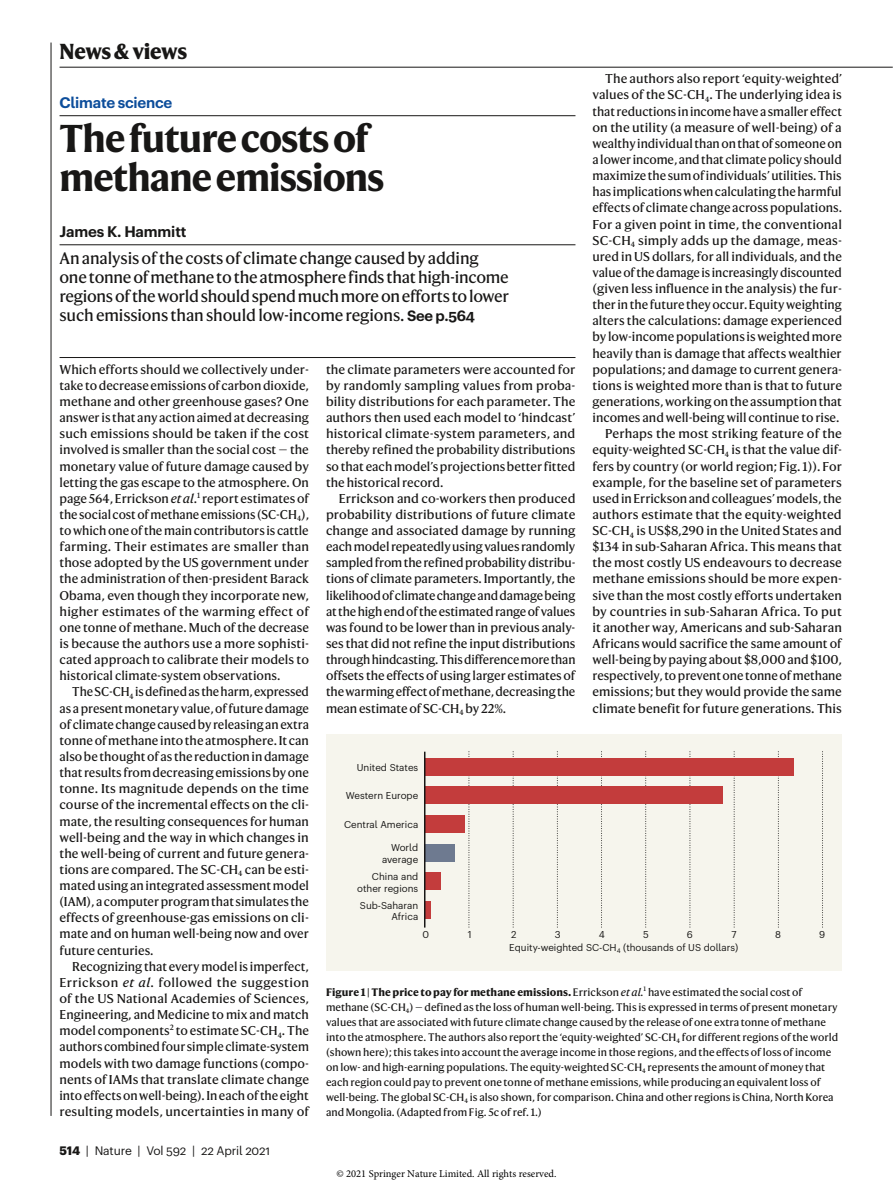
<style>
.page{position:relative;width:893px;height:1187px;background:#fff}
.page>*{position:absolute;margin:0;border:0;box-sizing:border-box;transform-origin:0 0}
.t1{font:700 37.5px/39px "Harding";letter-spacing:-.025em;color:#181716}
.t2{font:800 21px "Harding";letter-spacing:-.02em;color:#181716}
.t3{font:16.2px/19px "Harding Text";letter-spacing:-.02em;color:#181716}
.t4{font:600 15px "Graphik Naturel";letter-spacing:-.015em;color:#0c4d9b}
.t5{font:600 15px "Graphik Naturel";letter-spacing:-.01em;color:#181716}
.t6{font:12.3px/16px "Harding Text";color:#181716;text-align:justify}
.t7{font:12px "Graphik Naturel";letter-spacing:-.01em;color:#181716}
.t8{font:10.5px/15px "Harding Text";letter-spacing:.005em;color:#181716}
.t9{font:10.5px "Minion Pro";color:#000}
.t10{font:9.75px/11.7px "Graphik Naturel";color:#181716;text-align:right}
.s1{font-family:"Graphik Naturel";font-weight:600;font-size:14.7px}
.s2{font-style:italic}
.s3{font-weight:700}
</style>
<div class="page">
<hr style="left:60px;top:357px;width:515px;height:1px;background:#181716">
<hr style="left:60px;top:115px;width:515px;height:1px;background:#181716">
<hr style="left:60px;top:244px;width:515px;height:1px;background:#181716">
<div style="left:326px;top:734px;width:516px;height:236px;background:#f6f5ed"></div>
<svg style="left:557px;top:751px;width:1px;height:176px"></svg>
<svg style="left:690px;top:751px;width:1px;height:176px"></svg>
<svg style="left:469px;top:751px;width:1px;height:176px"></svg>
<svg style="left:513px;top:751px;width:1px;height:176px"></svg>
<svg style="left:601px;top:751px;width:1px;height:176px"></svg>
<svg style="left:645px;top:751px;width:1px;height:176px"></svg>
<svg style="left:734px;top:751px;width:1px;height:176px"></svg>
<svg style="left:778px;top:751px;width:1px;height:176px"></svg>
<svg style="left:822px;top:751px;width:1px;height:176px"></svg>
<div style="left:425px;top:758px;width:369px;height:17px;background:#c33c3c"></div>
<div style="left:425px;top:786px;width:298px;height:17px;background:#c33c3c"></div>
<div style="left:425px;top:815px;width:39px;height:17px;background:#c33c3c"></div>
<div style="left:425px;top:844px;width:29px;height:17px;background:#6e7a90"></div>
<div style="left:425px;top:872px;width:15px;height:17px;background:#c33c3c"></div>
<div style="left:425px;top:901px;width:6px;height:17px;background:#c33c3c"></div>
<hr style="left:424px;top:751px;width:1px;height:176px;background:#181716">
<hr style="left:51px;top:43px;width:1px;height:1072px;background:#181716">
<hr style="left:60px;top:67px;width:833px;height:1px;background:#181716">
<h2 class="t2" style="left:60px;top:39px;width:129px">News &amp; views</h2>
<p class="t6" style="left:592px;top:71px;width:251px;text-align:right">The authors also report ‘equity-weighted’ values of the SC-CH<sub>4</sub>. The underlying idea is that reductions in income have a smaller effect on the utility (a measure of well-being) of a wealthy individual than on that of someone on a lower income, and that climate policy should maximize the sum of individuals’ utilities. This has implications when calculating the harmful effects of climate change across populations.<br>For a given point in time, the conventional SC-CH<sub>4</sub> simply adds up the damage, meas&shy;ured in US dollars, for all individuals, and the value of the damage is increasingly discounted (given less influence in the analysis) the fur&shy;ther in the future they occur. Equity weighting alters the calculations: damage experienced by low-income populations is weighted more heavily than is damage that affects wealthier populations; and damage to current genera&shy;tions is weighted more than is that to future generations, working on the assumption that incomes and well-being will continue to rise.<br>Perhaps the most striking feature of the equity-weighted SC-CH<sub>4</sub> is that the value dif&shy;fers by country (or world region; Fig. 1)). For example, for the baseline set of parameters used in Errickson and colleagues’ models, the authors estimate that the equity-weighted SC-CH<sub>4</sub> is US$8,290 in the United States and $134 in sub-Saharan Africa. This means that the most costly US endeavours to decrease methane emissions should be more expen&shy;sive than the most costly efforts undertaken by countries in sub-Saharan Africa. To put it another way, Americans and sub-Saharan Africans would sacrifice the same amount of well-being by paying about $8,000 and $100, respectively, to prevent one tonne of methane emissions; but they would provide the same climate benefit for future generations. This</p>
<p class="t4" style="left:60px;top:91px;width:114px">Climate science</p>
<h1 class="t1" style="left:60px;top:119px;width:326px">The future costs of methane emissions</h1>
<p class="t5" style="left:60px;top:220px;width:128px">James K. Hammitt</p>
<p class="t3" style="left:60px;top:249px;width:451px">An analysis of the costs of climate change caused by adding one tonne of methane to the atmosphere finds that high-income regions of the world should spend much more on efforts to lower such emissions than should low-income regions. <span class="s1">See p.564</span></p>
<p class="t6" style="left:60px;top:361px;width:251px">Which efforts should we collectively under&shy;take to decrease emissions of carbon dioxide, methane and other greenhouse gases? One answer is that any action aimed at decreasing such emissions should be taken if the cost involved is smaller than the social cost — the monetary value of future damage caused by letting the gas escape to the atmosphere. On page 564, Errickson <span class="s2">et al</span>.<sup>1</sup> report estimates of the social cost of methane emissions (SC-CH<sub>4</sub>), to which one of the main contributors is cattle farming. Their estimates are smaller than those adopted by the US government under the administration of then-president Barack Obama, even though they incorporate new, higher estimates of the warming effect of one tonne of methane. Much of the decrease is because the authors use a more sophisti&shy;cated approach to calibrate their models to historical climate-system observations.</p>
<p class="t6" style="left:60px;top:684px;width:251px;text-indent:13px">The SC-CH<sub>4</sub> is defined as the harm, expressed as a present monetary value, of future damage of climate change caused by releasing an extra tonne of methane into the atmosphere. It can also be thought of as the reduction in damage that results from decreasing emissions by one tonne. Its magnitude depends on the time course of the incremental effects on the cli&shy;mate, the resulting consequences for human well-being and the way in which changes in the well-being of current and future genera&shy;tions are compared. The SC-CH<sub>4</sub> can be esti&shy;mated using an integrated assessment model (IAM), a computer program that simulates the effects of greenhouse-gas emissions on cli&shy;mate and on human well-being now and over future centuries.</p>
<p class="t6" style="left:60px;top:958px;width:251px;text-indent:13px">Recognizing that every model is imperfect, Errickson <span class="s2">et al</span>. followed the suggestion of the US National Academies of Sciences, Engineering, and Medicine to mix and match model components<sup>2</sup> to estimate SC-CH<sub>4</sub>. The authors combined four simple climate-system models with two damage functions (compo&shy;nents of IAMs that translate climate change into effects on well-being). In each of the eight resulting models, uncertainties in many of</p>
<p class="t6" style="left:326px;top:361px;width:251px">the climate parameters were accounted for by randomly sampling values from proba&shy;bility distributions for each parameter. The authors then used each model to ‘hindcast’ historical climate-system parameters, and thereby refined the probability distributions so that each model’s projections better fitted the historical record.</p>
<p class="t6" style="left:326px;top:490px;width:251px;text-indent:13px">Errickson and co-workers then produced probability distributions of future climate change and associated damage by running each model repeatedly using values randomly sampled from the refined probability distribu&shy;tions of climate parameters. Importantly, the likelihood of climate change and damage being at the high end of the estimated range of values was found to be lower than in previous analy&shy;ses that did not refine the input distributions through hindcasting. This difference more than offsets the effects of using larger estimates of the warming effect of methane, decreasing the mean estimate of SC-CH<sub>4</sub> by 22%.</p>
<p class="t10" style="left:357px;top:760px;width:63px">United States</p>
<p class="t10" style="left:346px;top:789px;width:74px">Western Europe</p>
<p class="t10" style="left:344px;top:818px;width:76px">Central America</p>
<p class="t10" style="left:382px;top:840px;width:38px">World average</p>
<p class="t10" style="left:357px;top:869px;width:63px">China and other regions</p>
<p class="t10" style="left:360px;top:898px;width:60px">Sub-Saharan<br>Africa</p>
<p class="t10" style="left:422px;top:928px;width:8px">0</p>
<p class="t10" style="left:468px;top:928px;width:5px">1</p>
<p class="t10" style="left:511px;top:928px;width:7px">2</p>
<p class="t10" style="left:555px;top:928px;width:7px">3</p>
<p class="t10" style="left:599px;top:928px;width:8px">4</p>
<p class="t10" style="left:643px;top:928px;width:7px">5</p>
<p class="t10" style="left:687px;top:928px;width:8px">6</p>
<p class="t10" style="left:731px;top:928px;width:7px">7</p>
<p class="t10" style="left:775px;top:928px;width:7px">8</p>
<p class="t10" style="left:819px;top:928px;width:8px">9</p>
<p class="t10" style="left:509px;top:941px;width:230px">Equity-weighted SC-CH<sub>4</sub> (thousands of US dollars)</p>
<p class="t8" style="left:326px;top:984px;width:514px"><span class="s3">Figure 1 | The price to pay for methane emissions.</span> Errickson <span class="s2">et al.</span><sup>1</sup> have estimated the social cost of methane (SC-CH<sub>4</sub>) — defined as the loss of human well-being. This is expressed in terms of present monetary values that are associated with future climate change caused by the release of one extra tonne of methane into the atmosphere. The authors also report the ‘equity-weighted’ SC-CH<sub>4</sub> for different regions of the world (shown here); this takes into account the average income in those regions, and the effects of loss of income on low- and high-earning populations. The equity-weighted SC-CH<sub>4</sub> represents the amount of money that each region could pay to prevent one tonne of methane emissions, while producing an equivalent loss of well-being. The global SC-CH<sub>4</sub> is also shown, for comparison. China and other regions is China, North Korea and Mongolia. (Adapted from Fig. 5c of ref. 1.)</p>
<p class="t7" style="left:60px;top:1141px;width:212px"><span class="s3">514</span> | Nature | Vol 592 | 22 April 2021</p>
<p class="t9" style="left:336px;top:1166px;width:222px">© 2021 Springer Nature Limited. All rights reserved.</p>
</div>
